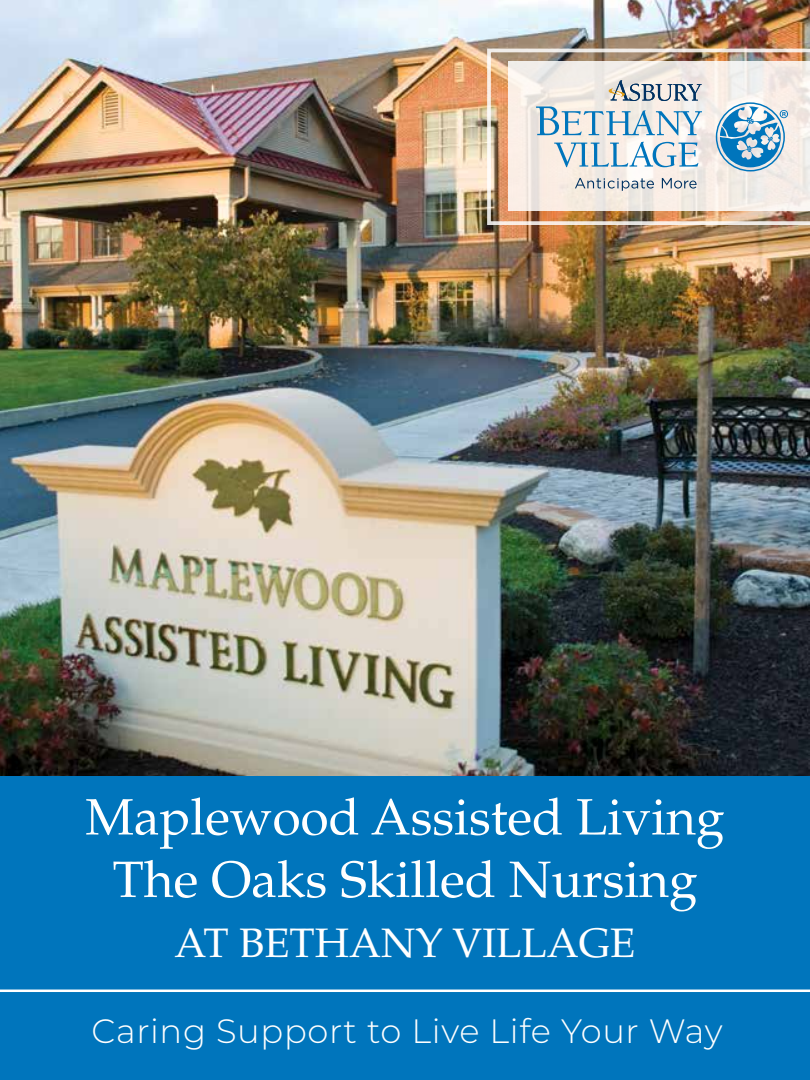
<style>
.page{position:relative;width:810px;height:1080px;background:#fff}
.page>*{position:absolute;margin:0;border:0;box-sizing:border-box;transform-origin:0 0}
.t1{font:51.25px "Palatino";color:#fff}
.t2{font:41.25px "Palatino";color:#fff}
.t3{font:300 33.75px "Montserrat";letter-spacing:.02em;color:#fff}
</style>
<div class="page">
<img style="left:0;top:0;width:810px;height:777px">
<div style="left:0;top:777px;width:810px;height:303px;background:#0075bc"></div>
<hr style="left:0;top:990px;width:810px;height:2px;background:#fff">
<img style="left:487px;top:49px;width:323px;height:176px">
<svg style="left:508px;top:62px;width:302px;height:149px;background:#f3ece5"></svg>
<svg style="left:554px;top:142px;width:144px;height:25px"></svg>
<svg style="left:575px;top:178px;width:79px;height:13px"></svg>
<svg style="left:662px;top:178px;width:35px;height:11px"></svg>
<svg style="left:536px;top:80px;width:166px;height:56px;background:#c9d2d7"></svg>
<svg style="left:716px;top:102px;width:72px;height:70px;background:#90bbd5"></svg>
<p class="t1" style="left:85px;top:787px;width:641px">Maplewood Assisted Living</p>
<p class="t1" style="left:112px;top:849px;width:587px">The Oaks Skilled Nursing</p>
<p class="t2" style="left:175px;top:919px;width:462px">AT BETHANY VILLAGE</p>
<p class="t3" style="left:92px;top:1008px;width:633px">Caring Support to Live Life Your Way</p>
</div>
